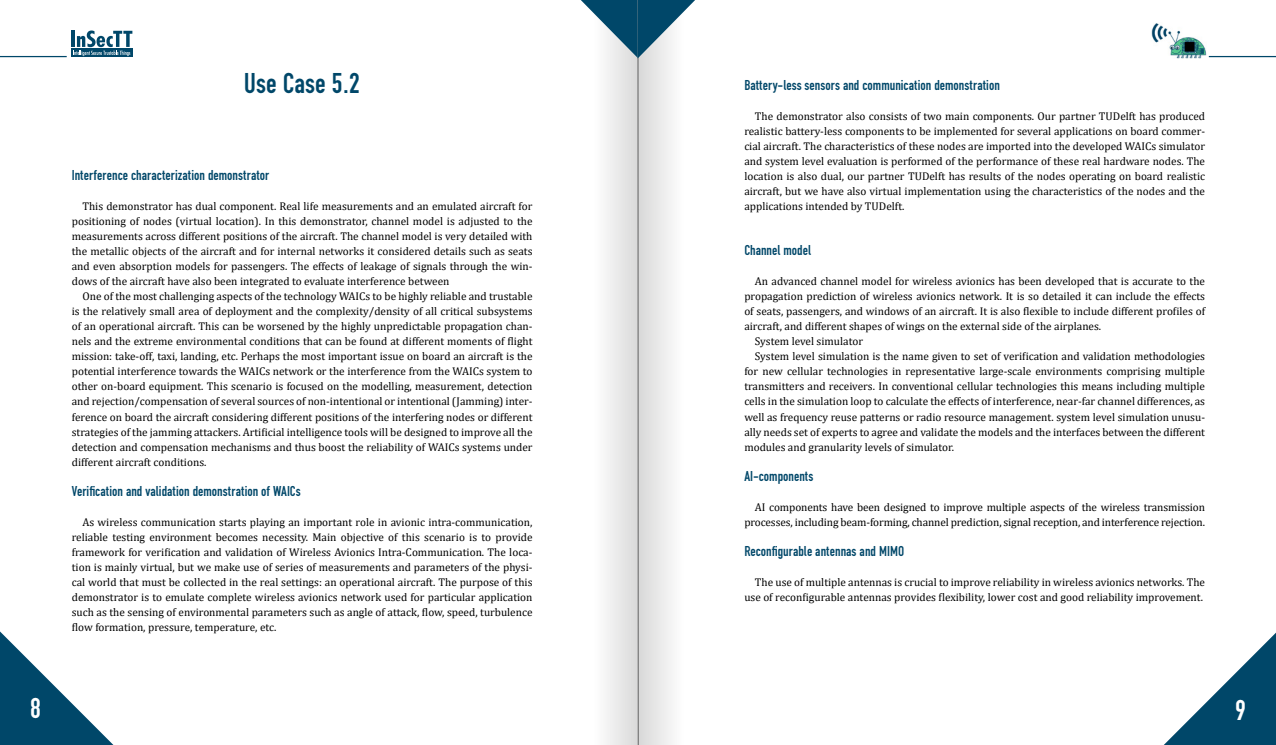
<style>
.page{position:relative;width:1276px;height:745px;background:#fff}
.page>*{position:absolute;margin:0;border:0;box-sizing:border-box;transform-origin:0 0}
.Tytuły_duże{font:30px "Fette Eng DOT";color:#004769}
.t1{font:30px "Fette Eng DOT";color:#fff}
.Tytuły_małe{font:15px "Fette Eng DOT";color:#004769}
.Tekst_zwykły{font:11.25px/15px "Cambria";color:#000;text-align:justify}
</style>
<div class="page">
<div style="left:71px;top:48px;width:61px;height:9px;background:#004769"></div>
<hr style="left:71px;top:31px;width:3px;height:16px;background:#004769">
<svg style="left:73px;top:30px;width:59px;height:26px"></svg>
<img style="left:1151px;top:23px;width:55px;height:35px">
<hr style="left:1208px;top:56px;width:68px;height:1px;background:#004769">
<hr style="left:0;top:56px;width:67px;height:1px;background:#004769">
<svg style="left:1165px;top:632px;width:111px;height:112px"></svg>
<svg style="left:0;top:631px;width:113px;height:113px"></svg>
<div style="left:638px;top:0;width:45px;height:744px;background:linear-gradient(to right,#d8d8d8,#fefefe)"></div>
<div style="left:593px;top:0;width:45px;height:744px;background:linear-gradient(to right,#fff,#d9d9d9)"></div>
<svg style="left:581px;top:0;width:114px;height:58px"></svg>
<p class="Tytuły_duże" style="left:244px;top:67px;width:118px">Use Case 5.2</p>
<p class="Tytuły_małe" style="left:72px;top:167px;width:199px">Interference characterization demonstrator</p>
<p class="Tekst_zwykły" style="left:72px;top:199px;width:462px;text-indent:11px">This demonstrator has dual component. Real life measurements and an emulated aircraft for positioning of nodes (virtual location). In this demonstrator, channel model is adjusted to the measurements across different positions of the aircraft. The channel model is very detailed with the metallic objects of the aircraft and for internal networks it considered details such as seats and even absorption models for passengers. The effects of leakage of signals through the win&shy;dows of the aircraft have also been integrated to evaluate interference between</p>
<p class="Tekst_zwykły" style="left:72px;top:289px;width:462px;text-indent:11px">One of the most challenging aspects of the technology WAICs to be highly reliable and trustable is the relatively small area of deployment and the complexity/density of all critical subsystems of an operational aircraft. This can be worsened by the highly unpredictable propagation chan&shy;nels and the extreme environmental conditions that can be found at different moments of flight mission: take-off, taxi, landing, etc. Perhaps the most important issue on board an aircraft is the potential interference towards the WAICs network or the interference from the WAICs system to other on-board equipment. This scenario is focused on the modelling, measurement, detection and rejection/compensation of several sources of non-intentional or intentional (Jamming) inter&shy;ference on board the aircraft considering different positions of the interfering nodes or different strategies of the jamming attackers. Artificial intelligence tools will be designed to improve all the detection and compensation mechanisms and thus boost the reliability of WAICs systems under different aircraft conditions.</p>
<p class="Tytuły_małe" style="left:72px;top:482px;width:230px">Verification and validation demonstration of WAICs</p>
<p class="Tekst_zwykły" style="left:72px;top:514px;width:462px;text-indent:11px">As wireless communication starts playing an important role in avionic intra-communication, reliable testing environment becomes necessity. Main objective of this scenario is to provide framework for verification and validation of Wireless Avionics Intra-Communication. The loca&shy;tion is mainly virtual, but we make use of series of measurements and parameters of the physi&shy;cal world that must be collected in the real settings: an operational aircraft. The purpose of this demonstrator is to emulate complete wireless avionics network used for particular application such as the sensing of environmental parameters such as angle of attack, flow, speed, turbulence flow formation, pressure, temperature, etc.</p>
<p class="Tytuły_małe" style="left:744px;top:77px;width:257px">Battery-less sensors and communication demonstration</p>
<p class="Tekst_zwykły" style="left:744px;top:109px;width:462px;text-indent:11px">The demonstrator also consists of two main components. Our partner TUDelft has produced realistic battery-less components to be implemented for several applications on board commer&shy;cial aircraft. The characteristics of these nodes are imported into the developed WAICs simulator and system level evaluation is performed of the performance of these real hardware nodes. The location is also dual, our partner TUDelft has results of the nodes operating on board realistic aircraft, but we have also virtual implementation using the characteristics of the nodes and the applications intended by TUDelft.</p>
<p class="Tytuły_małe" style="left:744px;top:242px;width:68px">Channel model</p>
<p class="Tekst_zwykły" style="left:744px;top:274px;width:462px;text-indent:11px">An advanced channel model for wireless avionics has been developed that is accurate to the propagation prediction of wireless avionics network. It is so detailed it can include the effects of seats, passengers, and windows of an aircraft. It is also flexible to include different profiles of aircraft, and different shapes of wings on the external side of the airplanes.</p>
<p class="Tekst_zwykły" style="left:755px;top:334px;width:110px">System level simulator</p>
<p class="Tekst_zwykły" style="left:744px;top:349px;width:462px;text-indent:11px">System level simulation is the name given to set of verification and validation methodologies for new cellular technologies in representative large-scale environments comprising multiple transmitters and receivers. In conventional cellular technologies this means including multiple cells in the simulation loop to calculate the effects of interference, near-far channel differences, as well as frequency reuse patterns or radio resource management. system level simulation unusu&shy;ally needs set of experts to agree and validate the models and the interfaces between the different modules and granularity levels of simulator.</p>
<p class="Tytuły_małe" style="left:744px;top:467px;width:71px">AI-components</p>
<p class="Tekst_zwykły" style="left:744px;top:499px;width:462px;text-align:right">AI components have been designed to improve multiple aspects of the wireless transmission processes, including beam-forming, channel prediction, signal reception, and interference rejection.</p>
<p class="Tytuły_małe" style="left:744px;top:542px;width:161px">Reconfigurable antennas and MIMO</p>
<p class="Tekst_zwykły" style="left:744px;top:574px;width:462px;text-align:right">The use of multiple antennas is crucial to improve reliability in wireless avionics networks. The use of reconfigurable antennas provides flexibility, lower cost and good reliability improvement.</p>
<h1 class="t1" style="left:30px;top:691px;width:13px">8</h1>
<h1 class="t1" style="left:1234px;top:693px;width:13px">9</h1>
</div>
